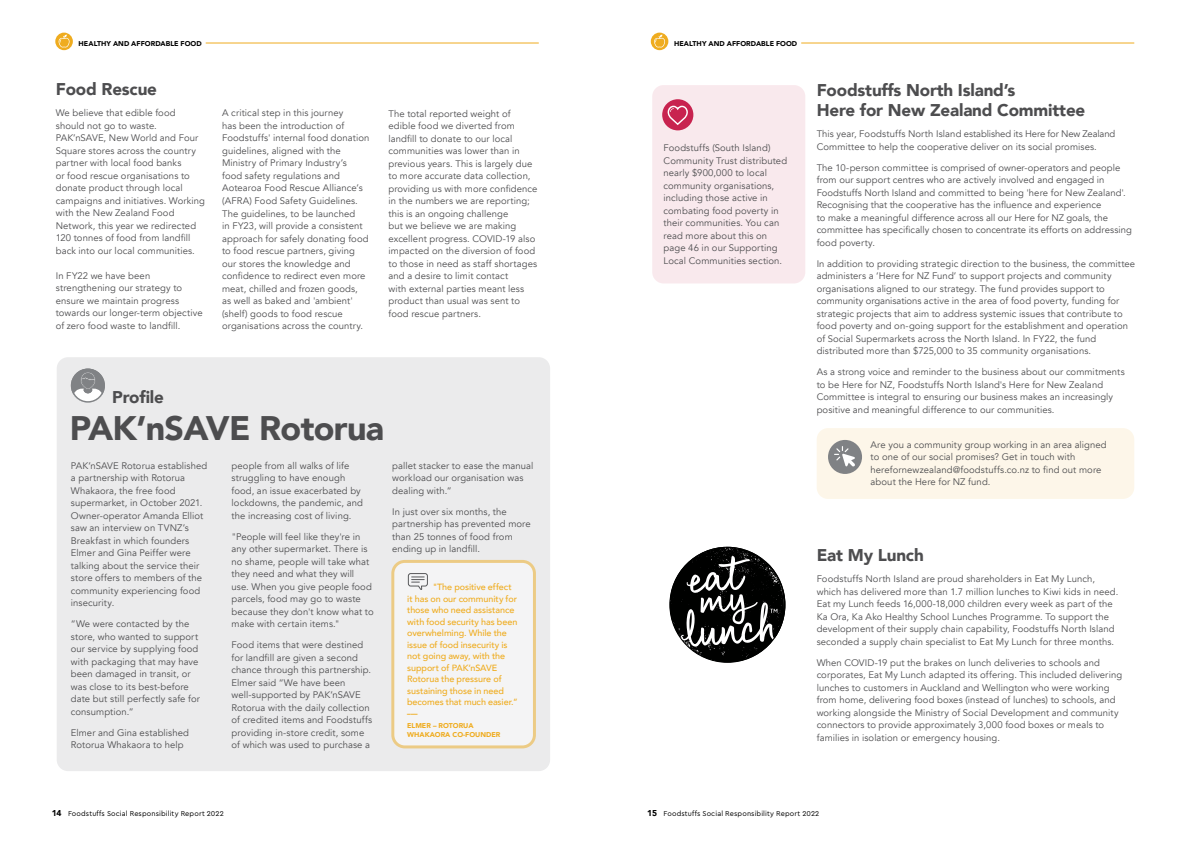
<style>
.page{position:relative;width:1191px;height:842px;background:#fff}
.page>*{position:absolute;margin:0;border:0;box-sizing:border-box;transform-origin:0 0}
.t1{font:900 34px "Avenir";letter-spacing:-.02em;color:#4d4d4f}
.t2{font:900 17px/20px "Avenir";letter-spacing:-.01em;color:#4d4d4f}
.t3{font:9.5px/12.5px "Avenir";letter-spacing:.01em;color:#4d4d4f}
.t4{font:500 9px/11.5px "Avenir";letter-spacing:-.005em;color:#efac1f}
.t5{font:7.3px "Cera Pro";letter-spacing:.015em;color:#000}
.t6{font:900 7px "Avenir";letter-spacing:.01em;color:#000}
.t7{font:900 7px/11.8px "Avenir";color:#efac1f}
.s1{font-family:"Avenir";font-weight:900;font-size:8.5px}
</style>
<div class="page">
<div style="left:57px;top:357px;width:493px;height:414px;background:#ebebec;border-radius:11px"></div>
<hr style="left:206px;top:43px;width:333px;height:1px;background:#efac1f">
<svg style="left:55px;top:33px;width:18px;height:17px"></svg>
<svg style="left:59px;top:35px;width:11px;height:12px"></svg>
<hr style="left:801px;top:43px;width:333px;height:1px;background:#efac1f">
<svg style="left:651px;top:33px;width:17px;height:17px"></svg>
<svg style="left:654px;top:35px;width:11px;height:12px"></svg>
<div style="left:393px;top:561px;width:141px;height:186px;background:#f4f4f5;border-radius:12px"></div>
<div style="left:391px;top:560px;width:145px;height:188px;border:3px solid #efac1f;border-radius:12px"></div>
<svg style="left:407px;top:573px;width:21px;height:17px"></svg>
<div style="left:652px;top:85px;width:153px;height:198px;background:#f9e9ed;border-radius:11px"></div>
<div style="left:662px;top:99px;width:31px;height:31px;background:#c8234f;border-radius:50%"></div>
<svg style="left:667px;top:105px;width:22px;height:26px"></svg>
<div style="left:816px;top:428px;width:318px;height:71px;background:#fdf6e9;border-radius:11px"></div>
<div style="left:828px;top:440px;width:34px;height:34px;background:#808285;border-radius:50%"></div>
<svg style="left:834px;top:446px;width:21px;height:21px"></svg>
<div style="left:71px;top:369px;width:34px;height:34px;background:#808285;border-radius:50%"></div>
<svg style="left:73px;top:372px;width:30px;height:29px"></svg>
<div style="left:71px;top:369px;width:34px;height:34px;border:1px solid #808285;border-radius:50%"></div>
<svg style="left:669px;top:547px;width:116px;height:116px"></svg>
<p class="t6" style="left:79px;top:37px;width:125px">HEALTHY AND AFFORDABLE FOOD</p>
<p class="t6" style="left:674px;top:37px;width:125px">HEALTHY AND AFFORDABLE FOOD</p>
<h2 class="t2" style="left:56px;top:79px;width:103px">Food Rescue</h2>
<p class="t3" style="left:56px;top:107px;width:151px">We believe that edible food should not go to waste.<br>PAK’nSAVE, New World and Four<br>Square stores across the country partner with local food banks<br>or food rescue organisations to donate product through local campaigns and initiatives. Working with the New Zealand Food<br>Network, this year we redirected<br>120 tonnes of food from landfill back into our local communities.</p>
<p class="t3" style="left:56px;top:270px;width:148px">In FY22 we have been strengthening our strategy to ensure we maintain progress towards our longer-term objective of zero food waste to landfill.</p>
<p class="t3" style="left:222px;top:107px;width:149px">A critical step in this journey<br>has been the introduction of<br>Foodstuffs' internal food donation guidelines, aligned with the<br>Ministry of Primary Industry’s food safety regulations and<br>Aotearoa Food Rescue Alliance’s (AFRA) Food Safety Guidelines.<br>The guidelines, to be launched<br>in FY23, will provide a consistent approach for safely donating food to food rescue partners, giving our stores the knowledge and confidence to redirect even more meat, chilled and frozen goods,<br>as well as baked and 'ambient' (shelf) goods to food rescue organisations across the country.</p>
<p class="t3" style="left:388px;top:107px;width:150px">The total reported weight of edible food we diverted from landfill to donate to our local communities was lower than in previous years. This is largely due to more accurate data collection, providing us with more confidence in the numbers we are reporting; this is an ongoing challenge<br>but we believe we are making excellent progress. COVID-19 also impacted on the diversion of food to those in need as staff shortages and a desire to limit contact<br>with external parties meant less product than usual was sent to food rescue partners.</p>
<h2 class="t2" style="left:112px;top:386px;width:53px">Profile</h2>
<h1 class="t1" style="left:70px;top:399px;width:316px">PAK’nSAVE Rotorua</h1>
<p class="t3" style="left:71px;top:459px;width:138px">PAK’nSAVE Rotorua established a partnership with Rotorua<br>Whakaora, the free food supermarket, in October 2021.<br>Owner-operator Amanda Elliot saw an interview on TVNZ’s<br>Breakfast in which founders<br>Elmer and Gina Peiffer were talking about the service their store offers to members of the community experiencing food insecurity.</p>
<p class="t3" style="left:71px;top:618px;width:131px">“We were contacted by the store, who wanted to support our service by supplying food with packaging that may have been damaged in transit, or was close to its best-before date but still perfectly safe for consumption.”</p>
<p class="t3" style="left:71px;top:727px;width:120px">Elmer and Gina established<br>Rotorua Whakaora to help</p>
<p class="t3" style="left:231px;top:460px;width:133px">people from all walks of life struggling to have enough food, an issue exacerbated by lockdowns, the pandemic, and the increasing cost of living.</p>
<p class="t3" style="left:231px;top:531px;width:144px">"People will feel like they're in any other supermarket. There is no shame, people will take what they need and what they will use. When you give people food parcels, food may go to waste because they don't know what to make with certain items."</p>
<p class="t3" style="left:231px;top:639px;width:142px">Food items that were destined for landfill are given a second chance through this partnership.<br>Elmer said “We have been well-supported by PAK’nSAVE<br>Rotorua with the daily collection of credited items and Foodstuffs providing in-store credit, some of which was used to purchase a</p>
<p class="t3" style="left:392px;top:460px;width:143px">pallet stacker to ease the manual workload our organisation was dealing with.”</p>
<p class="t3" style="left:392px;top:506px;width:140px">In just over six months, the partnership has prevented more than 25 tonnes of food from ending up in landfill.</p>
<p class="t4" style="left:407px;top:581px;width:112px;text-indent:26px">"The positive effect it has on our community for those who need assistance with food security has been overwhelming. While the issue of food insecurity is not going away, with the support of PAK’nSAVE<br>Rotorua the pressure of sustaining those in need becomes that much easier.”</p>
<p class="t7" style="left:407px;top:707px;width:68px">–––<br>ELMER – ROTORUA</p>
<p class="t7" style="left:407px;top:728px;width:95px">WHAKAORA CO-FOUNDER</p>
<p class="t3" style="left:663px;top:142px;width:125px">Foodstuffs (South Island)<br>Community Trust distributed nearly $900,000 to local community organisations, including those active in combating food poverty in their communities. You can read more about this on page 46 in our Supporting<br>Local Communities section.</p>
<h2 class="t2" style="left:816px;top:80px;width:270px">Foodstuffs North Island’s<br>Here for New Zealand Committee</h2>
<p class="t3" style="left:816px;top:128px;width:300px">This year, Foodstuffs North Island established its Here for New Zealand<br>Committee to help the cooperative deliver on its social promises.</p>
<p class="t3" style="left:816px;top:162px;width:317px">The 10-person committee is comprised of owner-operators and people from our support centres who are actively involved and engaged in Foodstuffs North Island and committed to being 'here for New Zealand'.<br>Recognising that the cooperative has the influence and experience<br>to make a meaningful difference across all our Here for NZ goals, the committee has specifically chosen to concentrate its efforts on addressing food poverty.</p>
<p class="t3" style="left:816px;top:258px;width:320px">In addition to providing strategic direction to the business, the committee administers a ‘Here for NZ Fund’ to support projects and community organisations aligned to our strategy. The fund provides support to community organisations active in the area of food poverty, funding for strategic projects that aim to address systemic issues that contribute to food poverty and on-going support for the establishment and operation of Social Supermarkets across the North Island. In FY22, the fund distributed more than $725,000 to 35 community organisations.</p>
<p class="t3" style="left:816px;top:366px;width:309px">As a strong voice and reminder to the business about our commitments to be Here for NZ, Foodstuffs North Island's Here for New Zealand Committee is integral to ensuring our business makes an increasingly positive and meaningful difference to our communities.</p>
<p class="t3" style="left:870px;top:438px;width:238px">Are you a community group working in an area aligned to one of our social promises? Get in touch with herefornewzealand@foodstuffs.co.nz to find out more about the Here for NZ fund.</p>
<h2 class="t2" style="left:816px;top:545px;width:109px">Eat My Lunch</h2>
<p class="t3" style="left:816px;top:573px;width:303px">Foodstuffs North Island are proud shareholders in Eat My Lunch, which has delivered more than 1.7 million lunches to Kiwi kids in need.<br>Eat my Lunch feeds 16,000-18,000 children every week as part of the Ka Ora, Ka Ako Healthy School Lunches Programme. To support the development of their supply chain capability, Foodstuffs North Island seconded a supply chain specialist to Eat My Lunch for three months.</p>
<p class="t3" style="left:816px;top:656px;width:307px">When COVID-19 put the brakes on lunch deliveries to schools and corporates, Eat My Lunch adapted its offering. This included delivering lunches to customers in Auckland and Wellington who were working from home, delivering food boxes (instead of lunches) to schools, and working alongside the Ministry of Social Development and community connectors to provide approximately 3,000 food boxes or meals to families in isolation or emergency housing.</p>
<p class="t5" style="left:52px;top:809px;width:174px"><span class="s1">14</span> Foodstuffs Social Responsibility Report 2022</p>
<p class="t5" style="left:647px;top:809px;width:174px"><span class="s1">15</span> Foodstuffs Social Responsibility Report 2022</p>
</div>
